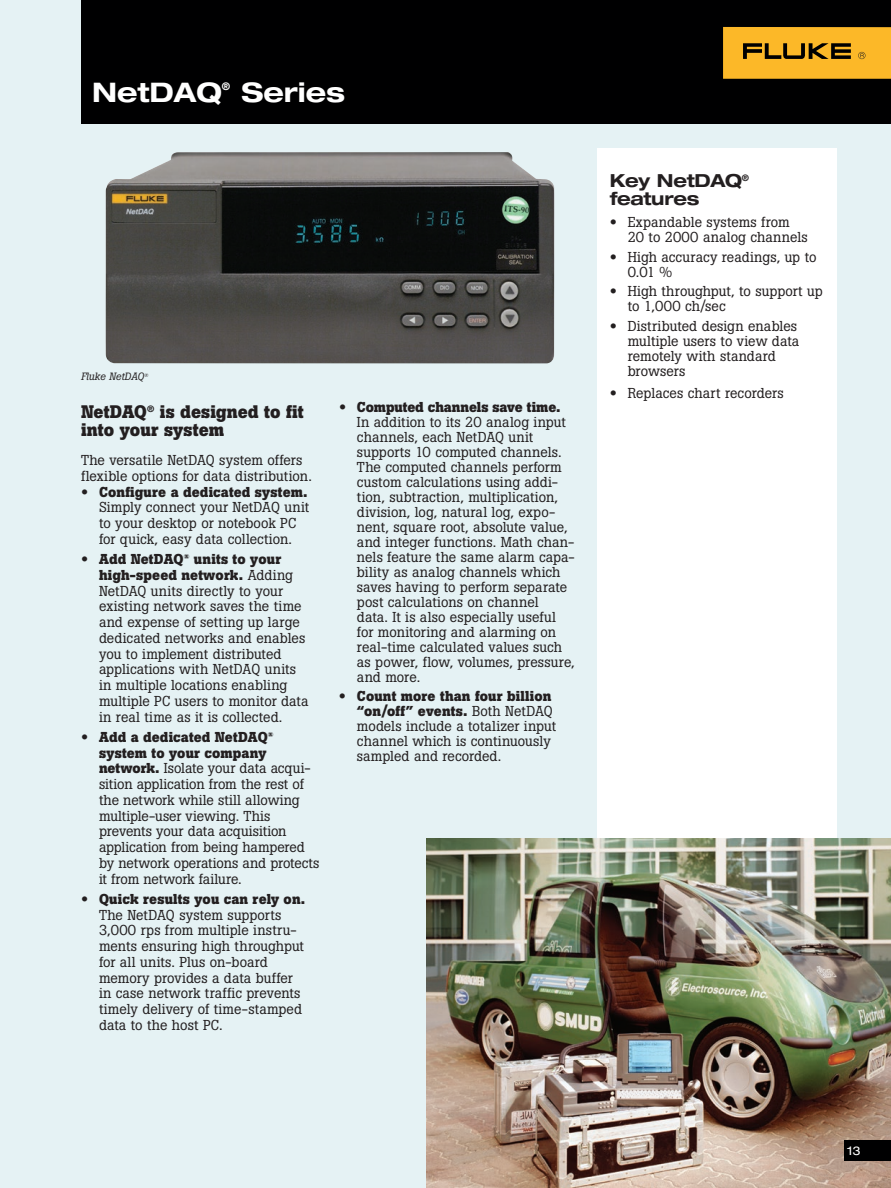
<style>
.page{position:relative;width:891px;height:1188px;background:#e5f2f4}
.page>*{position:absolute;margin:0;border:0;box-sizing:border-box;transform-origin:0 0}
.t1{font:700 expanded 27px "Helvetica Neue LT Pro";color:#fff}
.t2{font:700 18px/18px "Boton Pro";color:#231f20}
.t3{font:700 expanded 18px/18px "Helvetica Neue LT Pro";letter-spacing:-.015em;color:#231f20}
.t4{font:14.25px/15.8px "Boton Pro";letter-spacing:.005em;color:#231f20}
.t5{font:expanded 12px "Helvetica Neue LT Pro";color:#fff}
.t6{font:italic 10.5px "Boton Pro";color:#231f20}
.t7{font:700 expanded 10.5px "Helvetica Neue LT Pro";color:#fff}
.s1{font-family:"Helvetica Neue LT Pro";font-stretch:expanded}
.s2{font-weight:700}
</style>
<div class="page">
<div style="left:597px;top:148px;width:240px;height:715px;background:#fff"></div>
<img style="left:427px;top:839px;width:464px;height:349px">
<div style="left:844px;top:1141px;width:47px;height:20px;background:#000001"></div>
<img style="left:106px;top:152px;width:448px;height:211px">
<div style="left:81px;top:0;width:810px;height:124px;background:#000001"></div>
<div style="left:723px;top:27px;width:168px;height:52px;background:#fcb828"></div>
<svg style="left:743px;top:43px;width:108px;height:16px"></svg>
<svg style="left:858px;top:52px;width:7px;height:7px"></svg>
<h1 class="t1" style="left:92px;top:74px;width:131px">NetDAQ</h1>
<p class="t7" style="left:222px;top:79px;width:10px">®</p>
<h1 class="t1" style="left:241px;top:74px;width:105px">Series</h1>
<p class="t6" style="left:81px;top:370px;width:69px">Fluke NetDAQ<sup>®</sup></p>
<p class="t2" style="left:81px;top:403px;width:224px">NetDAQ<sup>®</sup> is designed to fit into your system</p>
<p class="t4" style="left:81px;top:452px;width:232px">The versatile NetDAQ system offers flexible options for data distribution.</p>
<p class="t4" style="left:99px;top:484px;width:212px;text-indent:-18px"><span class="s1">•</span> <span class="s2">Configure a dedicated system.<br></span>Simply connect your NetDAQ unit to your desktop or notebook PC for quick, easy data collection.</p>
<p class="t4" style="left:99px;top:551px;width:211px;text-indent:-18px"><span class="s1">•</span> <span class="s2">Add NetDAQ</span><sup>®</sup> <span class="s2">units to your high-speed network.</span> Adding<br>NetDAQ units directly to your existing network saves the time and expense of setting up large dedicated networks and enables you to implement distributed applications with NetDAQ units in multiple locations enabling multiple PC users to monitor data in real time as it is collected.</p>
<p class="t4" style="left:99px;top:729px;width:222px;text-indent:-18px"><span class="s1">•</span> <span class="s2">Add a dedicated NetDAQ</span><sup>® </sup><span class="s2">system to your company network.</span> Isolate your data acqui&shy;sition application from the rest of the network while still allowing multiple-user viewing. This prevents your data acquisition application from being hampered by network operations and protects it from network failure.</p>
<p class="t4" style="left:99px;top:891px;width:208px;text-indent:-18px"><span class="s1">•</span> <span class="s2">Quick results you can rely on.<br></span>The NetDAQ system supports<br>3,000 rps from multiple instru&shy;ments ensuring high throughput for all units. Plus on-board memory provides a data buffer in case network traffic prevents timely delivery of time-stamped data to the host PC.</p>
<p class="t4" style="left:357px;top:399px;width:219px;line-height:15px;text-indent:-18px"><span class="s1">•</span> <span class="s2">Computed channels save time.<br></span>In addition to its 20 analog input channels, each NetDAQ unit supports 10 computed channels.<br>The computed channels perform custom calculations using addi&shy;tion, subtraction, multiplication, division, log, natural log, expo&shy;nent, square root, absolute value, and integer functions. Math chan&shy;nels feature the same alarm capa&shy;bility as analog channels which saves having to perform separate post calculations on channel<br>data. It is also especially useful for monitoring and alarming on real-time calculated values such as power, flow, volumes, pressure, and more.</p>
<p class="t4" style="left:357px;top:689px;width:201px;line-height:15px;text-indent:-18px"><span class="s1">•</span> <span class="s2">Count more than four billion “on/off” events.</span> Both NetDAQ models include a totalizer input channel which is continuously sampled and recorded.</p>
<p class="t3" style="left:610px;top:171px;width:141px">Key NetDAQ<sup>® </sup>features</p>
<p class="t4" style="left:628px;top:215px;width:181px;line-height:15px;text-indent:-18px"><span class="s1">•</span> Expandable systems from<br>20 to 2000 analog channels</p>
<p class="t4" style="left:628px;top:249px;width:190px;line-height:15px;text-indent:-18px"><span class="s1">•</span> High accuracy readings, up to<br>0.01 %</p>
<p class="t4" style="left:628px;top:284px;width:197px;line-height:15px;text-indent:-18px"><span class="s1">•</span> High throughput, to support up to 1,000 ch/sec</p>
<p class="t4" style="left:628px;top:318px;width:173px;line-height:15px;text-indent:-18px"><span class="s1">•</span> Distributed design enables multiple users to view data remotely with standard browsers</p>
<p class="t4" style="left:610px;top:385px;width:175px"><span class="s1">•</span> Replaces chart recorders</p>
<p class="t5" style="left:848px;top:1143px;width:15px">13</p>
</div>
